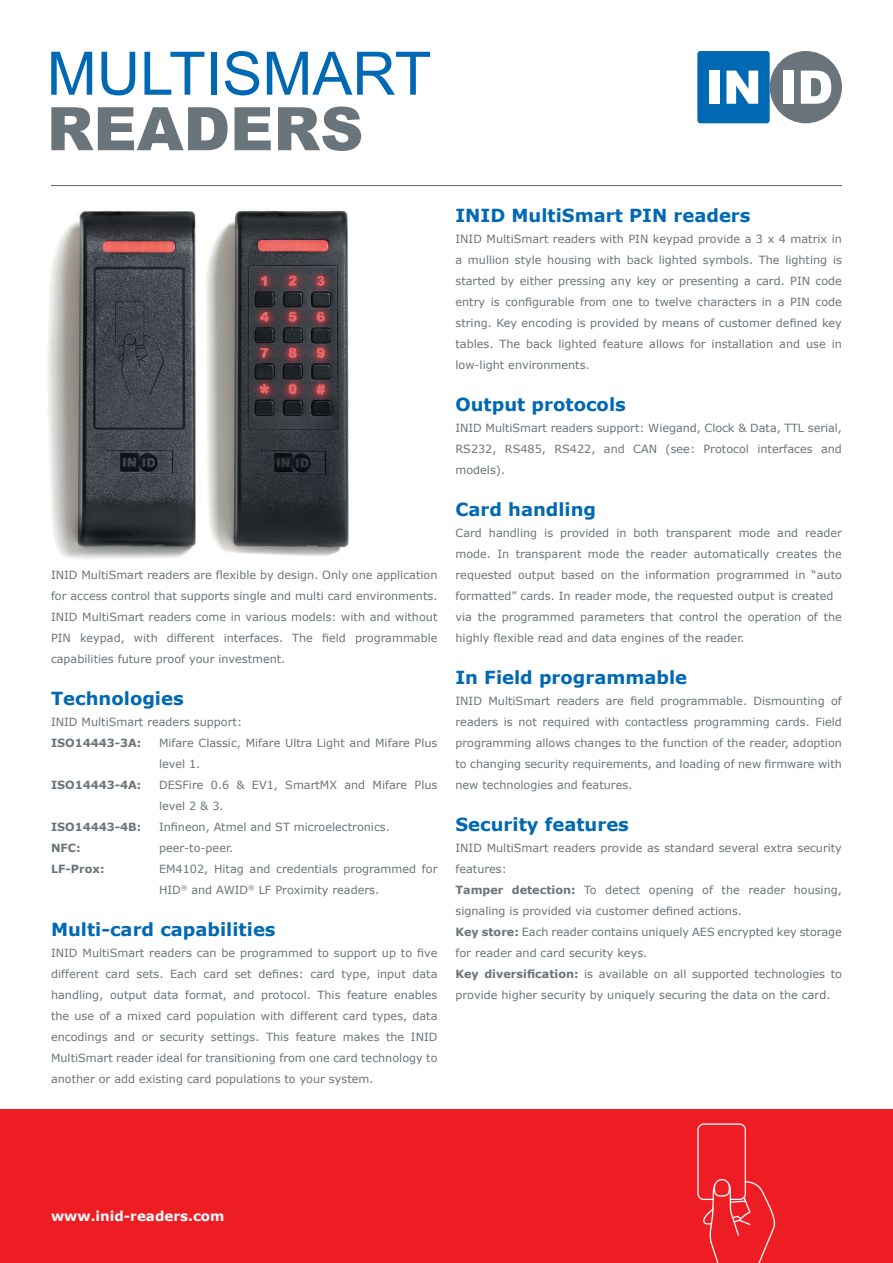
<style>
.page{position:relative;width:893px;height:1263px;background:#fff}
.page>*{position:absolute;margin:0;border:0;box-sizing:border-box;transform-origin:0 0}
.t1{font:60px "Arial";color:#0168b3}
.t2{font:900 60px "Arial";color:#6a747b}
.t3{font:700 18px "Verdana";color:#0168b3}
.t4{font:700 13.5px "Verdana";color:#fff}
.t5{font:11.25px/21px "Verdana";color:#6a747b;text-align:justify}
.t6{font:700 11.25px "Verdana";color:#6a747b}
.s1{font-weight:700}
</style>
<div class="page">
<div style="left:0;top:1110px;width:893px;height:153px;background:#ee1d23"></div>
<div style="left:770px;top:51px;width:72px;height:72px;background:#6a747b;border-radius:50%"></div>
<div style="left:697px;top:51px;width:73px;height:72px;background:#0168b3;border-radius:3px"></div>
<div style="left:783px;top:71px;width:10px;height:33px;background:#fff"></div>
<svg style="left:801px;top:71px;width:30px;height:33px"></svg>
<div style="left:709px;top:71px;width:10px;height:33px;background:#fff"></div>
<svg style="left:726px;top:71px;width:32px;height:33px"></svg>
<hr style="left:51px;top:185px;width:791px;height:1px;background:#6a747b">
<svg style="left:697px;top:1123px;width:78px;height:140px"></svg>
<img style="left:47px;top:210px;width:302px;height:349px">
<h1 class="t1" style="left:47px;top:34px;width:386px">MULTISMART</h1>
<h1 class="t2" style="left:47px;top:85px;width:318px">READERS</h1>
<p class="t5" style="left:51px;top:565px;width:388px">INID MultiSmart readers are flexible by design. Only one application for access control that supports single and multi card environments.<br>INID MultiSmart readers come in various models: with and without PIN keypad, with different interfaces. The field programmable capabilities future proof your investment.</p>
<h2 class="t3" style="left:51px;top:687px;width:134px">Technologies</h2>
<p class="t5" style="left:51px;top:712px;width:193px">INID MultiSmart readers support:</p>
<p class="t6" style="left:51px;top:736px;width:92px">ISO14443-3A:</p>
<p class="t5" style="left:159px;top:733px;width:280px">Mifare Classic, Mifare Ultra Light and Mifare Plus level 1.</p>
<p class="t6" style="left:51px;top:778px;width:92px">ISO14443-4A:</p>
<p class="t5" style="left:159px;top:775px;width:280px">DESFire 0.6 &amp; EV1, SmartMX and Mifare Plus level 2 &amp; 3.</p>
<p class="t6" style="left:51px;top:820px;width:92px">ISO14443-4B:</p>
<p class="t5" style="left:159px;top:817px;width:232px">Infineon, Atmel and ST microelectronics.</p>
<p class="t6" style="left:51px;top:841px;width:31px">NFC:</p>
<p class="t5" style="left:159px;top:838px;width:76px">peer-to-peer.</p>
<p class="t6" style="left:51px;top:862px;width:55px">LF-Prox:</p>
<p class="t5" style="left:159px;top:859px;width:280px">EM4102, Hitag and credentials programmed for<br>HID<sup>®</sup> and AWID<sup>®</sup> LF Proximity readers.</p>
<h2 class="t3" style="left:51px;top:918px;width:226px">Multi-card capabilities</h2>
<p class="t5" style="left:51px;top:943px;width:388px">INID MultiSmart readers can be programmed to support up to five different card sets. Each card set defines: card type, input data handling, output data format, and protocol. This feature enables the use of a mixed card population with different card types, data encodings and or security settings. This feature makes the INID MultiSmart reader ideal for transitioning from one card technology to another or add existing card populations to your system.</p>
<h2 class="t3" style="left:455px;top:204px;width:297px">INID MultiSmart PIN readers</h2>
<p class="t5" style="left:455px;top:229px;width:388px">INID MultiSmart readers with PIN keypad provide a 3 x 4 matrix in a mullion style housing with back lighted symbols. The lighting is started by either pressing any key or presenting a card. PIN code entry is configurable from one to twelve characters in a PIN code string. Key encoding is provided by means of customer defined key tables. The back lighted feature allows for installation and use in low-light environments.</p>
<h2 class="t3" style="left:455px;top:393px;width:172px">Output protocols</h2>
<p class="t5" style="left:455px;top:418px;width:388px">INID MultiSmart readers support: Wiegand, Clock &amp; Data, TTL serial, RS232, RS485, RS422, and CAN (see: Protocol interfaces and models).</p>
<h2 class="t3" style="left:455px;top:498px;width:142px">Card handling</h2>
<p class="t5" style="left:455px;top:523px;width:388px;text-align:left">Card handling is provided in both transparent mode and reader mode. In transparent mode the reader automatically creates the requested output based on the information programmed in “auto formatted” cards. In reader mode, the requested output is created via the programmed parameters that control the operation of the highly flexible read and data engines of the reader.</p>
<h2 class="t3" style="left:455px;top:666px;width:233px">In Field programmable</h2>
<p class="t5" style="left:455px;top:691px;width:388px">INID MultiSmart readers are field programmable. Dismounting of readers is not required with contactless programming cards. Field programming allows changes to the function of the reader, adoption to changing security requirements, and loading of new firmware with new technologies and features.</p>
<h2 class="t3" style="left:455px;top:813px;width:175px">Security features</h2>
<p class="t5" style="left:455px;top:838px;width:388px;text-align:left">INID MultiSmart readers provide as standard several extra security features:<br><span class="s1">Tamper detection:</span> To detect opening of the reader housing, signaling is provided via customer defined actions.<br><span class="s1">Key store:</span> Each reader contains uniquely AES encrypted key storage for reader and card security keys.<br><span class="s1">Key diversification:</span> is available on all supported technologies to provide higher security by uniquely securing the data on the card.</p>
<p class="t4" style="left:51px;top:1207px;width:175px">www.inid-readers.com</p>
</div>
